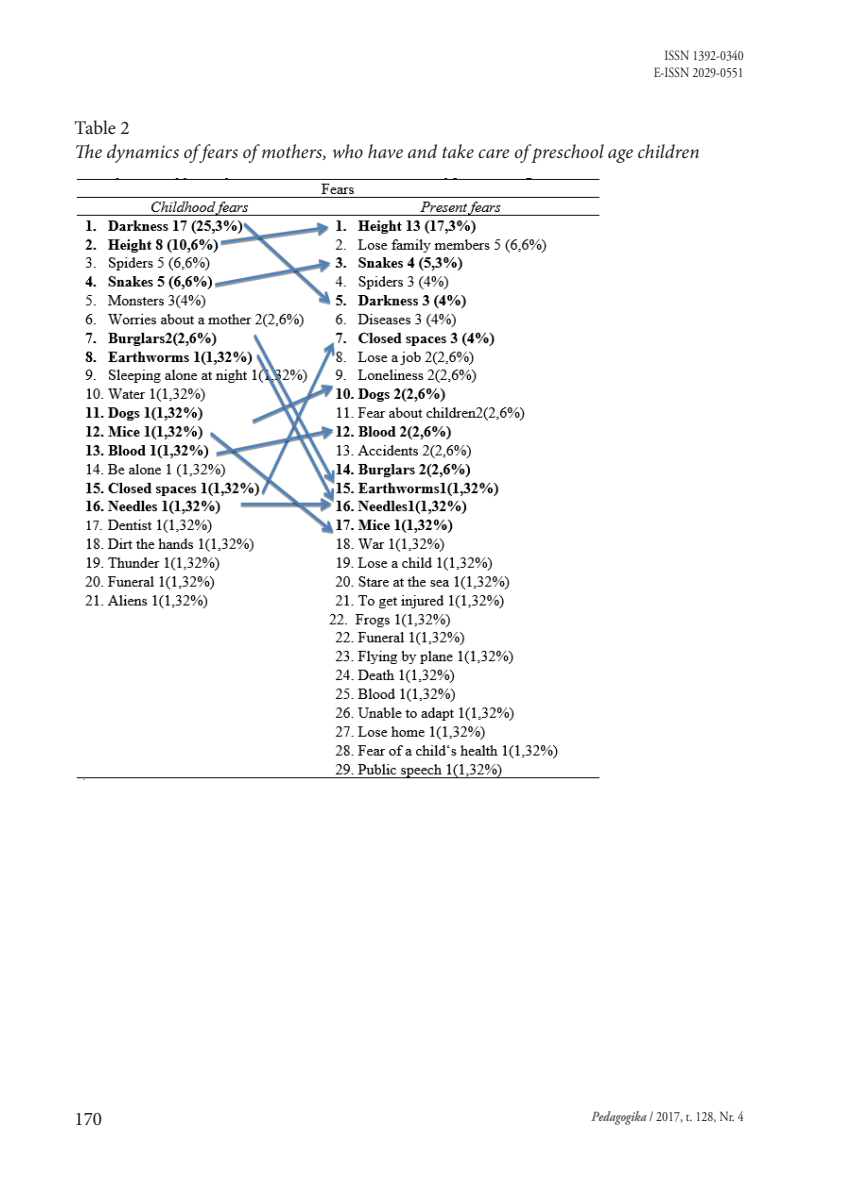
<style>
.page{position:relative;width:844px;height:1191px;background:#fff}
.page>*{position:absolute;margin:0;border:0;box-sizing:border-box;transform-origin:0 0}
.t1{font:italic 19.25px "Minion Pro";color:#231f20}
.t2{font:19.25px "Minion Pro";letter-spacing:-.005em;color:#231f20}
.t3{font:14px/16.8px "Adobe Garamond Pro";color:#231f20;text-align:right;scale:.85 1}
.s1{font-weight:700;font-style:italic;color:#636366}
</style>
<div class="page">
<img style="left:76px;top:178px;width:524px;height:601px">
<p class="t3" style="left:653px;top:48px;width:108px">ISSN 1392-0340<br>E-ISSN 2029-0551</p>
<p class="t2" style="left:74px;top:115px;width:57px">Table 2</p>
<p class="t1" style="left:74px;top:139px;width:626px">The dynamics of fears of mothers, who have and take care of preschool age children</p>
<p class="t2" style="left:74px;top:1106px;width:29px">170</p>
<p class="t3" style="left:591px;top:1109px;width:180px"><span class="s1">Pedagogika</span> / 2017, t. 128, Nr. 4</p>
</div>
